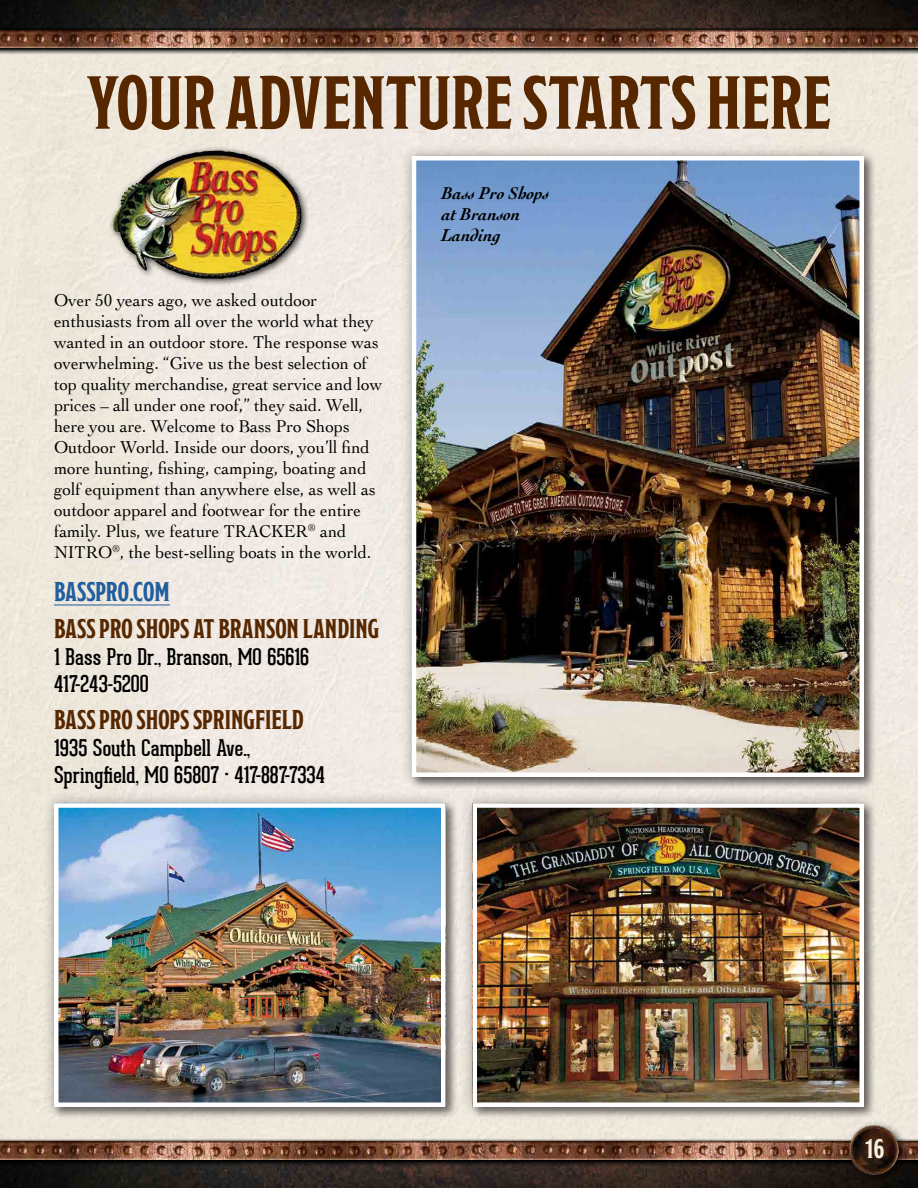
<style>
.page{position:relative;width:918px;height:1188px;background:#fff}
.page>*{position:absolute;margin:0;border:0;box-sizing:border-box;transform-origin:0 0}
.t1{font:700 75px "Modesto Condensed";color:#572700}
.t2{font:700 27px "Modesto Condensed";color:#572700}
.t3{font:700 27px "Modesto Condensed";color:#215e9e}
.t4{font:700 27px "Modesto Condensed";color:#f5f1e3}
.t5{font:22.5px/27px "Geared Slab";color:#000}
.t6{font:18px/21px "Cochin";color:#000;scale:.95 1}
.t7{font:italic 700 18px/21px "Cochin";color:#000;scale:.95 1}
</style>
<div class="page">
<div style="left:0;top:55px;width:918px;height:1083px;background:#efe9e0"></div>
<hr style="left:54px;top:605px;width:116px;height:1px;background:#215e9e">
<div style="left:108px;top:146px;width:202px;height:141px;background:#000;opacity:.75"></div>
<img style="left:112px;top:151px;width:179px;height:128px">
<div style="left:399px;top:144px;width:478px;height:646px;background:#000;opacity:.3"></div>
<img style="left:417px;top:161px;width:442px;height:611px">
<div style="left:412px;top:156px;width:452px;height:621px;border:4px solid #fff"></div>
<div style="left:42px;top:791px;width:416px;height:329px;background:#000;opacity:.3"></div>
<img style="left:59px;top:808px;width:382px;height:294px">
<div style="left:54px;top:803px;width:392px;height:304px;border:4px solid #fff"></div>
<div style="left:460px;top:791px;width:417px;height:329px;background:#000;opacity:.3"></div>
<img style="left:477px;top:808px;width:382px;height:294px">
<div style="left:472px;top:803px;width:392px;height:304px;border:4px solid #fff"></div>
<img style="left:0;top:0;width:918px;height:27px">
<div style="left:0;top:28px;width:918px;height:27px;background:linear-gradient(to right,#afaaa2,#afaaa1)"></div>
<svg style="left:0;top:27px;width:918px;height:24px;background:#262320"></svg>
<img style="left:0;top:30px;width:918px;height:18px">
<img style="left:0;top:1167px;width:918px;height:21px">
<svg style="left:0;top:1163px;width:827px;height:4px;background:#251e1b"></svg>
<svg style="left:0;top:1138px;width:827px;height:25px;background:#6c6058"></svg>
<img style="left:0;top:1142px;width:827px;height:17px">
<div style="left:845px;top:1121px;width:65px;height:64px;background:#000;opacity:.75"></div>
<img style="left:827px;top:1118px;width:91px;height:64px">
<h1 class="t1" style="left:87px;top:65px;width:746px">YOUR ADVENTURE STARTS HERE</h1>
<p class="t6" style="left:54px;top:289px;width:347px">Over 50 years ago, we asked outdoor enthusiasts from all over the world what they wanted in an outdoor store. The response was overwhelming. “Give us the best selection of top quality merchandise, great service and low prices – all under one roof,” they said. Well, here you are. Welcome to Bass Pro Shops Outdoor World. Inside our doors, you’ll find more hunting, fishing, camping, boating and golf equipment than anywhere else, as well as outdoor apparel and footwear for the entire family. Plus, we feature TRACKER<sup>®</sup> and NITRO<sup>®</sup>, the best-selling boats in the world.</p>
<h2 class="t3" style="left:54px;top:579px;width:117px">BASSPRO.COM</h2>
<h2 class="t2" style="left:54px;top:615px;width:327px">BASS PRO SHOPS AT BRANSON LANDING</h2>
<p class="t5" style="left:54px;top:644px;width:257px">1 Bass Pro Dr., Branson, MO 65616<br>417-243-5200</p>
<h2 class="t2" style="left:54px;top:706px;width:251px">BASS PRO SHOPS SPRINGFIELD</h2>
<p class="t5" style="left:54px;top:734px;width:273px">1935 South Campbell Ave.,<br>Springfield, MO 65807 • 417-887-7334</p>
<p class="t7" style="left:442px;top:181px;width:115px">Bass Pro Shops at Branson<br>Landing</p>
<h2 class="t4" style="left:864px;top:1136px;width:22px">16</h2>
</div>
